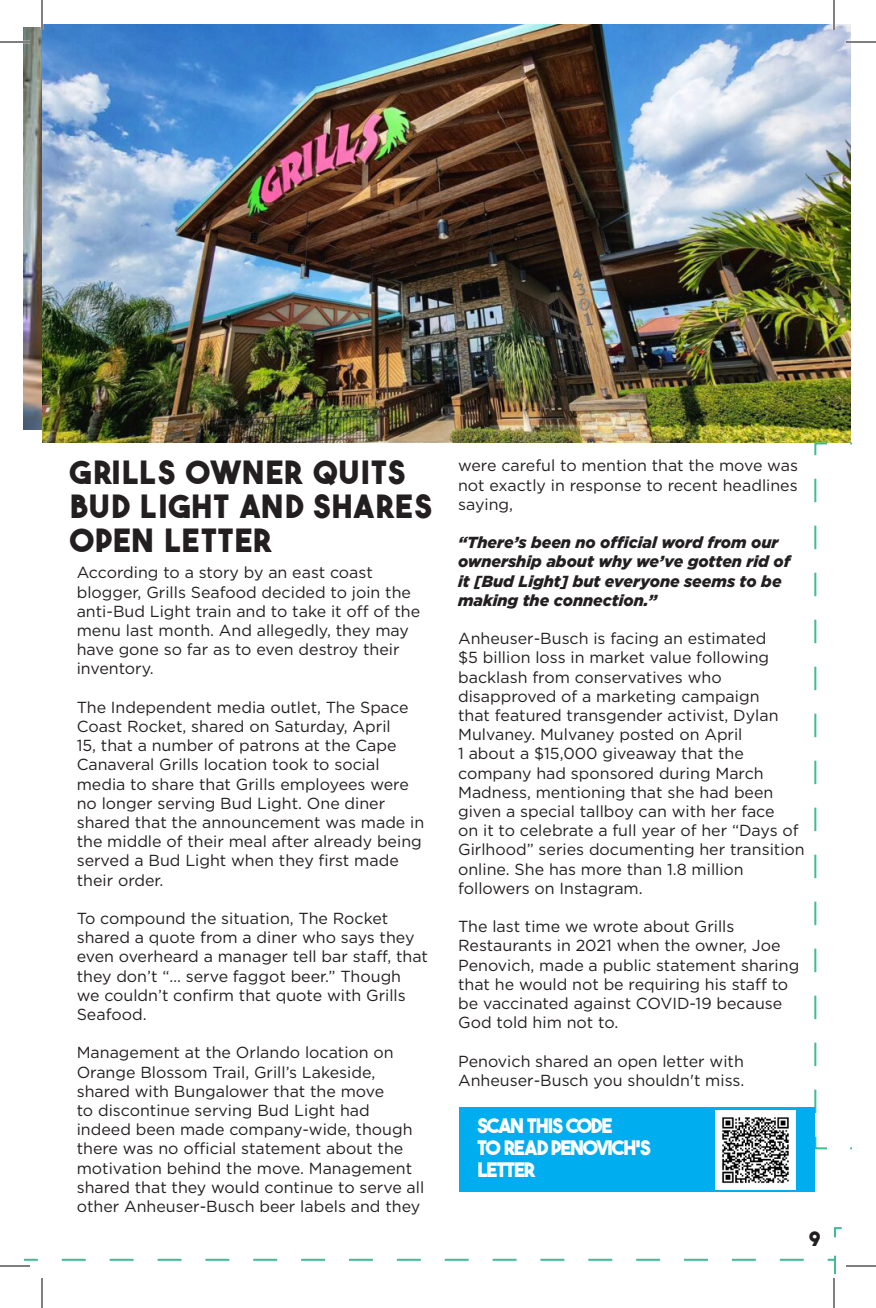
<style>
.page{position:relative;width:876px;height:1308px;background:#fff}
.page>*{position:absolute;margin:0;border:0;box-sizing:border-box;transform-origin:0 0}
.t1{font:700 32px/34px "The Bold Font";letter-spacing:.05em;color:#231f20}
.body_copy{font:700 20px/22px "The Bold Font";letter-spacing:-.04em;color:#fff}
.t2{font:700 20px "The Bold Font";color:#231f20}
.body_copy-2{font:16px/19.2px "Gotham";color:#231f20}
.body_copy-3{font:italic 900 16px/19.2px "Gotham Pro";color:#231f20}
</style>
<div class="page">
<img style="left:24px;top:27px;width:18px;height:402px">
<img style="left:42px;top:24px;width:808px;height:418px">
<svg style="left:813px;top:441px;width:39px;height:709px"></svg>
<svg style="left:24px;top:1227px;width:818px;height:48px"></svg>
<div style="left:459px;top:1108px;width:355px;height:84px;background:#00aeef"></div>
<img style="left:716px;top:1110px;width:79px;height:80px">
<hr style="left:0;top:41px;width:30px;height:2px;background:#fff">
<hr style="left:846px;top:41px;width:30px;height:2px;background:#fff">
<hr style="left:0;top:1265px;width:30px;height:2px;background:#fff">
<hr style="left:41px;top:0;width:2px;height:30px;background:#fff">
<hr style="left:833px;top:0;width:2px;height:30px;background:#fff">
<hr style="left:0;top:42px;width:30px;height:1px;background:#000">
<hr style="left:846px;top:42px;width:30px;height:1px;background:#000">
<hr style="left:0;top:1266px;width:30px;height:1px;background:#000">
<hr style="left:846px;top:1266px;width:30px;height:1px;background:#000">
<hr style="left:42px;top:0;width:1px;height:30px;background:#000">
<hr style="left:42px;top:1278px;width:1px;height:30px;background:#000">
<hr style="left:834px;top:0;width:1px;height:30px;background:#000">
<hr style="left:834px;top:1278px;width:1px;height:30px;background:#000">
<p class="t1" style="left:70px;top:453px;width:363px">GRILLS OWNER QUITS<br>BUD LIGHT AND SHARES<br>OPEN LETTER</p>
<p class="body_copy-2" style="left:77px;top:563px;width:345px">According to a story by an east coast blogger, Grills Seafood decided to join the anti-Bud Light train and to take it off of the menu last month. And allegedly, they may have gone so far as to even destroy their inventory.</p>
<p class="body_copy-2" style="left:77px;top:697px;width:349px">The Independent media outlet, The Space Coast Rocket, shared on Saturday, April<br>15, that a number of patrons at the Cape Canaveral Grills location took to social media to share that Grills employees were no longer serving Bud Light. One diner shared that the announcement was made in the middle of their meal after already being served a Bud Light when they first made their order.</p>
<p class="body_copy-2" style="left:77px;top:909px;width:353px">To compound the situation, The Rocket shared a quote from a diner who says they even overheard a manager tell bar staff, that they don’t “… serve faggot beer.” Though<br>we couldn’t confirm that quote with Grills Seafood.</p>
<p class="body_copy-2" style="left:77px;top:1043px;width:349px">Management at the Orlando location on Orange Blossom Trail, Grill’s Lakeside, shared with Bungalower that the move<br>to discontinue serving Bud Light had indeed been made company-wide, though there was no official statement about the motivation behind the move. Management shared that they would continue to serve all other Anheuser-Busch beer labels and they</p>
<p class="body_copy-2" style="left:458px;top:456px;width:341px;text-align:justify">were careful to mention that the move was not exactly in response to recent headlines saying,</p>
<p class="body_copy-3" style="left:458px;top:533px;width:334px">“There’s been no official word from our ownership about why we’ve gotten rid of it [Bud Light] but everyone seems to be making the connection.”</p>
<p class="body_copy-2" style="left:458px;top:629px;width:348px">Anheuser-Busch is facing an estimated<br>$5 billion loss in market value following backlash from conservatives who disapproved of a marketing campaign<br>that featured transgender activist, Dylan Mulvaney. Mulvaney posted on April<br>1 about a $15,000 giveaway that the company had sponsored during March Madness, mentioning that she had been given a special tallboy can with her face<br>on it to celebrate a full year of her “Days of Girlhood” series documenting her transition online. She has more than 1.8 million followers on Instagram.</p>
<p class="body_copy-2" style="left:458px;top:917px;width:343px">The last time we wrote about Grills Restaurants in 2021 when the owner, Joe Penovich, made a public statement sharing that he would not be requiring his staff to be vaccinated against COVID-19 because God told him not to.</p>
<p class="body_copy-2" style="left:458px;top:1051px;width:288px">Penovich shared an open letter with<br>Anheuser-Busch you shouldn't miss.</p>
<p class="body_copy" style="left:477px;top:1113px;width:137px">SCAN THIS CODE</p>
<p class="body_copy" style="left:477px;top:1135px;width:175px">TO READ PENOVICH'S<br>LETTER</p>
<p class="t2" style="left:809px;top:1227px;width:14px">9</p>
</div>
